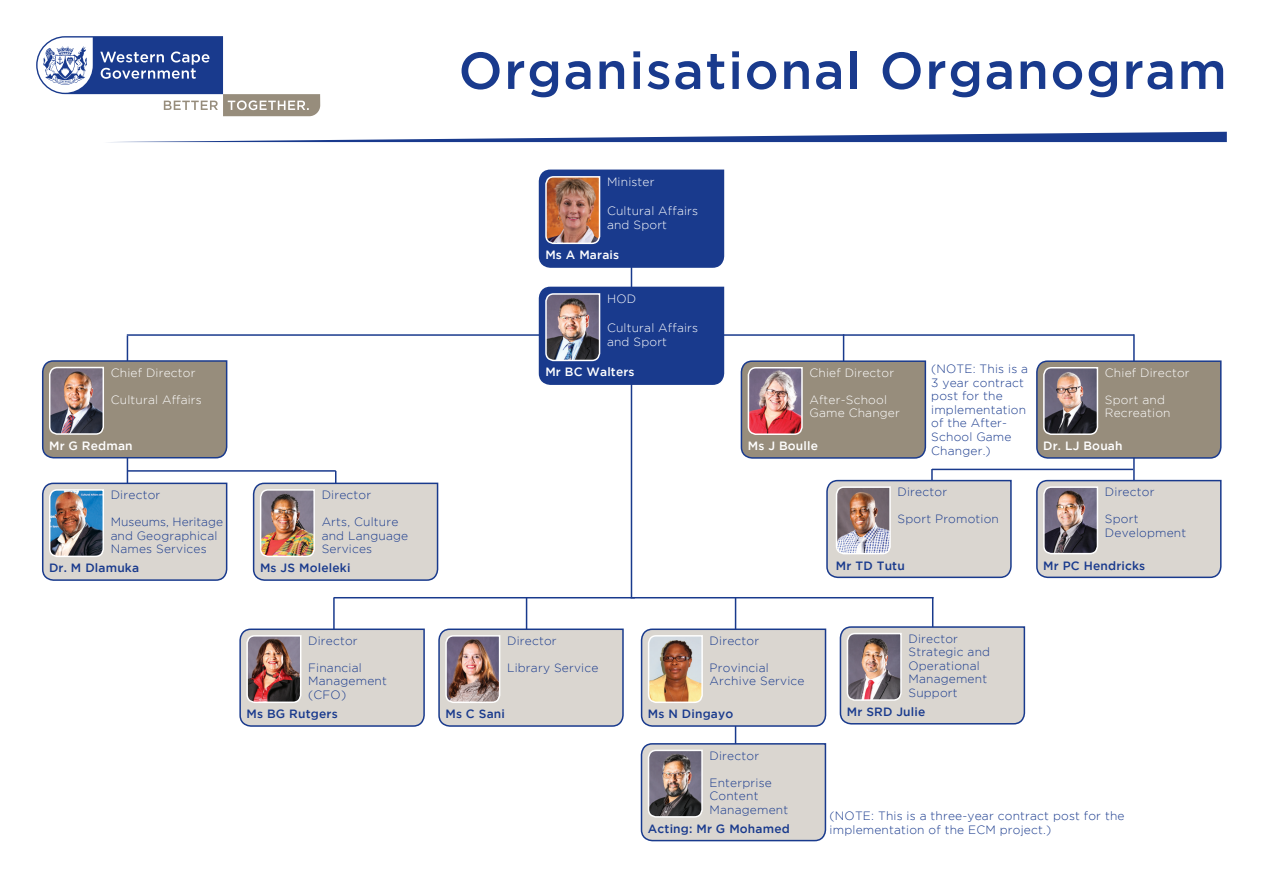
<style>
.page{position:relative;width:1263px;height:893px;background:#fff}
.page>*{position:absolute;margin:0;border:0;box-sizing:border-box;transform-origin:0 0}
.t1{font:500 51.9px "Gotham";letter-spacing:.03em;color:#193a8d}
.t2{font:300 12px/13.5px "Gotham";letter-spacing:.015em;color:#193a8d}
.t3{font:300 12px/13.5px "Gotham";letter-spacing:.015em;color:#fff}
.t4{font:500 12px "Gotham";letter-spacing:.015em;color:#193a8d}
.t5{font:500 12px "Gotham";letter-spacing:.015em;color:#fff}
</style>
<div class="page">
<svg style="left:117px;top:132px;width:1110px;height:10px"></svg>
<svg style="left:36px;top:36px;width:284px;height:80px"></svg>
<hr style="left:630px;top:597px;width:303px;height:1px;background:#193a8d">
<hr style="left:127px;top:336px;width:1px;height:171px;background:#193a8d">
<hr style="left:631px;top:230px;width:1px;height:367px;background:#193a8d">
<hr style="left:932px;top:597px;width:1px;height:78px;background:#193a8d">
<hr style="left:333px;top:597px;width:2px;height:94px;background:#193a8d">
<hr style="left:735px;top:598px;width:1px;height:206px;background:#193a8d">
<hr style="left:334px;top:597px;width:301px;height:1px;background:#193a8d">
<hr style="left:526px;top:598px;width:1px;height:87px;background:#193a8d">
<hr style="left:335px;top:471px;width:1px;height:60px;background:#193a8d">
<hr style="left:127px;top:334px;width:1007px;height:2px;background:#193a8d">
<hr style="left:1133px;top:334px;width:2px;height:183px;background:#193a8d">
<hr style="left:127px;top:470px;width:209px;height:2px;background:#193a8d">
<hr style="left:931px;top:469px;width:2px;height:78px;background:#193a8d">
<hr style="left:932px;top:469px;width:201px;height:1px;background:#193a8d">
<hr style="left:843px;top:334px;width:1px;height:107px;background:#193a8d">
<svg style="left:252px;top:482px;width:187px;height:99px;background:#c8c0bc"></svg>
<svg style="left:42px;top:359px;width:186px;height:100px;background:#918880"></svg>
<svg style="left:42px;top:482px;width:186px;height:99px;background:#bcbdbf"></svg>
<svg style="left:1036px;top:360px;width:186px;height:99px;background:#8c847d"></svg>
<svg style="left:438px;top:628px;width:186px;height:99px;background:#c5bebd"></svg>
<svg style="left:239px;top:628px;width:186px;height:99px;background:#c2b9b8"></svg>
<svg style="left:538px;top:286px;width:187px;height:100px;background:#364d8f"></svg>
<svg style="left:538px;top:169px;width:187px;height:100px;background:#3f4d88"></svg>
<svg style="left:1036px;top:479px;width:186px;height:100px;background:#bfbbbc"></svg>
<svg style="left:826px;top:479px;width:186px;height:100px;background:#c8c3c3"></svg>
<svg style="left:839px;top:625px;width:187px;height:100px;background:#c4c0bf"></svg>
<svg style="left:740px;top:360px;width:187px;height:99px;background:#9b8982"></svg>
<svg style="left:640px;top:628px;width:187px;height:99px;background:#cdc5c0"></svg>
<svg style="left:640px;top:742px;width:187px;height:100px;background:#c0bcbc"></svg>
<h1 class="t1" style="left:458px;top:41px;width:770px">Organisational Organogram</h1>
<p class="t3" style="left:607px;top:175px;width:49px">Minister</p>
<p class="t3" style="left:607px;top:203px;width:93px;line-height:14.4px">Cultural Affairs and Sport</p>
<p class="t5" style="left:545px;top:248px;width:75px">Ms A Marais</p>
<p class="t3" style="left:607px;top:292px;width:31px">HOD</p>
<p class="t3" style="left:607px;top:320px;width:93px;line-height:14.4px">Cultural Affairs and Sport</p>
<p class="t3" style="left:111px;top:365px;width:86px">Chief Director</p>
<p class="t3" style="left:111px;top:392px;width:93px">Cultural Affairs</p>
<p class="t5" style="left:49px;top:439px;width:85px">Mr G Redman</p>
<p class="t5" style="left:545px;top:365px;width:91px">Mr BC Walters</p>
<p class="t3" style="left:809px;top:366px;width:86px">Chief Director</p>
<p class="t3" style="left:809px;top:393px;width:92px">After-School<br>Game Changer</p>
<p class="t5" style="left:748px;top:439px;width:72px">Ms J Boulle</p>
<p class="t2" style="left:931px;top:362px;width:98px">(NOTE: This is a<br>3 year contract post for the implementation of the After-<br>School Game<br>Changer.)</p>
<p class="t3" style="left:1105px;top:366px;width:86px">Chief Director</p>
<p class="t3" style="left:1105px;top:393px;width:67px">Sport and<br>Recreation</p>
<p class="t5" style="left:1043px;top:439px;width:81px">Dr. LJ Bouah</p>
<p class="t2" style="left:111px;top:488px;width:51px">Director</p>
<p class="t2" style="left:111px;top:515px;width:114px">Museums, Heritage and Geographical<br>Names Services</p>
<p class="t2" style="left:322px;top:488px;width:51px">Director</p>
<p class="t2" style="left:322px;top:515px;width:88px">Arts, Culture and Language<br>Services</p>
<p class="t2" style="left:897px;top:485px;width:51px">Director</p>
<p class="t2" style="left:897px;top:512px;width:103px">Sport Promotion</p>
<p class="t2" style="left:1105px;top:485px;width:51px">Director</p>
<p class="t2" style="left:1105px;top:512px;width:83px">Sport<br>Development</p>
<p class="t4" style="left:49px;top:561px;width:92px">Dr. M Dlamuka</p>
<p class="t4" style="left:260px;top:561px;width:92px">Ms JS Moleleki</p>
<p class="t4" style="left:836px;top:559px;width:70px">Mr TD Tutu</p>
<p class="t4" style="left:1043px;top:559px;width:104px">Mr PC Hendricks</p>
<p class="t2" style="left:308px;top:634px;width:51px">Director</p>
<p class="t2" style="left:308px;top:661px;width:80px">Financial<br>Management (CFO)</p>
<p class="t2" style="left:507px;top:634px;width:51px">Director</p>
<p class="t2" style="left:507px;top:661px;width:93px">Library Service</p>
<p class="t2" style="left:710px;top:634px;width:51px">Director</p>
<p class="t2" style="left:710px;top:661px;width:96px">Provincial<br>Archive Service</p>
<p class="t2" style="left:908px;top:632px;width:83px">Director<br>Strategic and<br>Operational<br>Management<br>Support</p>
<p class="t4" style="left:247px;top:707px;width:93px">Ms BG Rutgers</p>
<p class="t4" style="left:445px;top:707px;width:61px">Ms C Sani</p>
<p class="t4" style="left:648px;top:707px;width:87px">Ms N Dingayo</p>
<p class="t4" style="left:847px;top:705px;width:80px">Mr SRD Julie</p>
<p class="t2" style="left:709px;top:748px;width:51px">Director</p>
<p class="t2" style="left:709px;top:775px;width:80px">Enterprise<br>Content<br>Management</p>
<p class="t4" style="left:648px;top:822px;width:143px">Acting: Mr G Mohamed</p>
<p class="t2" style="left:830px;top:808px;width:296px;line-height:14.4px;text-indent:-21px">• (NOTE: This is a three-year contract post for the implementation of the ECM project.)</p>
</div>
